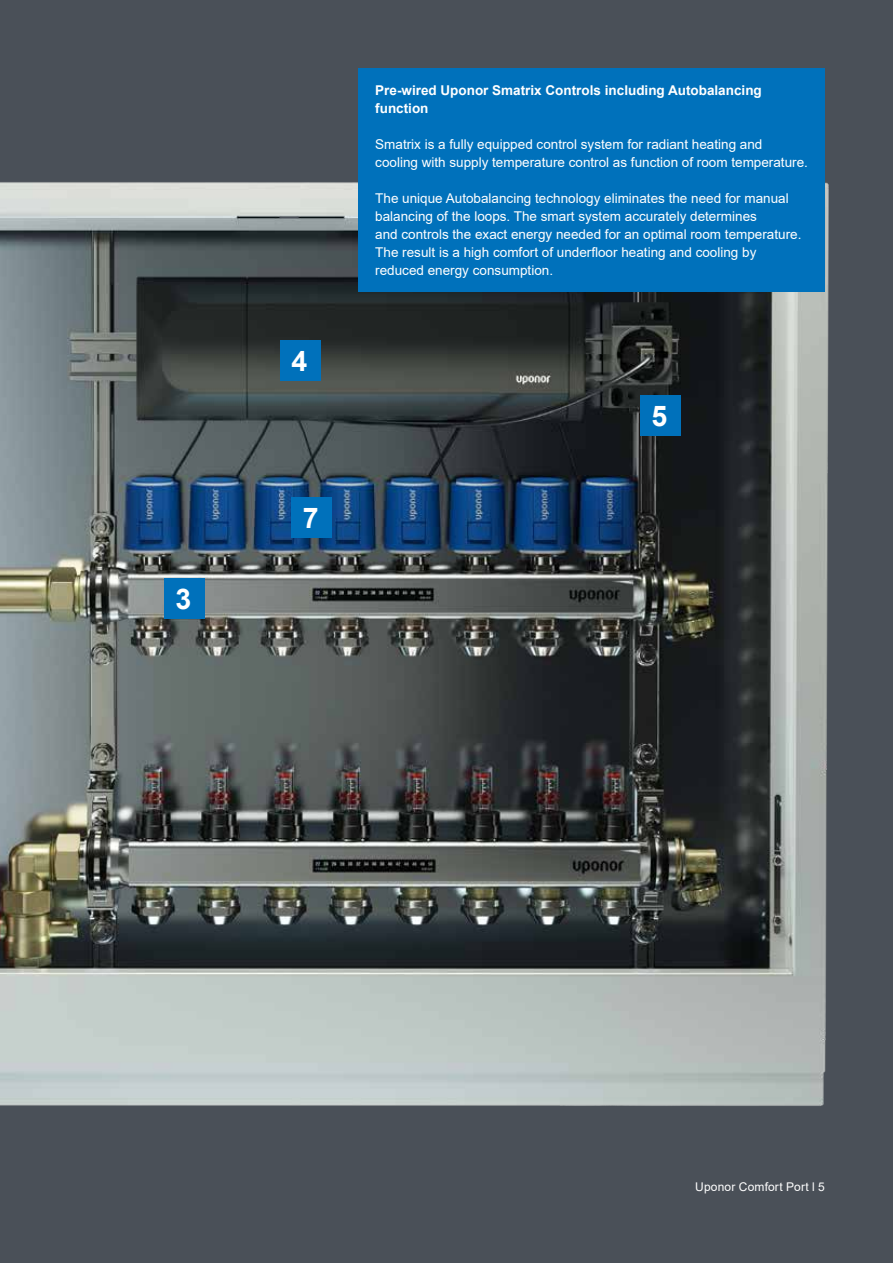
<style>
.page{position:relative;width:893px;height:1263px;background:#4a5058}
.page>*{position:absolute;margin:0;border:0;box-sizing:border-box;transform-origin:0 0}
.t1{font:700 28.5px "Arial";color:#fff}
.t2{font:13.5px/18px "Arial";color:#fff}
.t3{font:700 13.5px/18px "Arial";color:#fff}
.t4{font:12px "Arial";letter-spacing:.015em;color:#fff}
</style>
<div class="page">
<img style="left:0;top:182px;width:829px;height:924px">
<div style="left:164px;top:578px;width:41px;height:41px;background:#0071bb"></div>
<div style="left:291px;top:497px;width:41px;height:41px;background:#0071bb"></div>
<div style="left:280px;top:340px;width:40px;height:41px;background:#0071bb"></div>
<div style="left:640px;top:395px;width:40px;height:41px;background:#0071bb"></div>
<div style="left:358px;top:68px;width:467px;height:224px;background:#0071bb"></div>
<h1 class="t1" style="left:176px;top:579px;width:17px">3</h1>
<h1 class="t1" style="left:291px;top:341px;width:17px">4</h1>
<h1 class="t1" style="left:303px;top:498px;width:17px">7</h1>
<p class="t3" style="left:375px;top:81px;width:388px">Pre-wired Uponor Smatrix Controls including Autobalancing function</p>
<p class="t2" style="left:375px;top:135px;width:434px">Smatrix is a fully equipped control system for radiant heating and cooling with supply temperature control as function of room temperature.</p>
<p class="t2" style="left:375px;top:189px;width:428px">The unique Autobalancing technology eliminates the need for manual balancing of the loops. The smart system accurately determines<br>and controls the exact energy needed for an optimal room temperature.<br>The result is a high comfort of underfloor heating and cooling by reduced energy consumption.</p>
<h1 class="t1" style="left:651px;top:396px;width:17px">5</h1>
<p class="t4" style="left:695px;top:1178px;width:131px">Uponor Comfort Port l 5</p>
</div>
